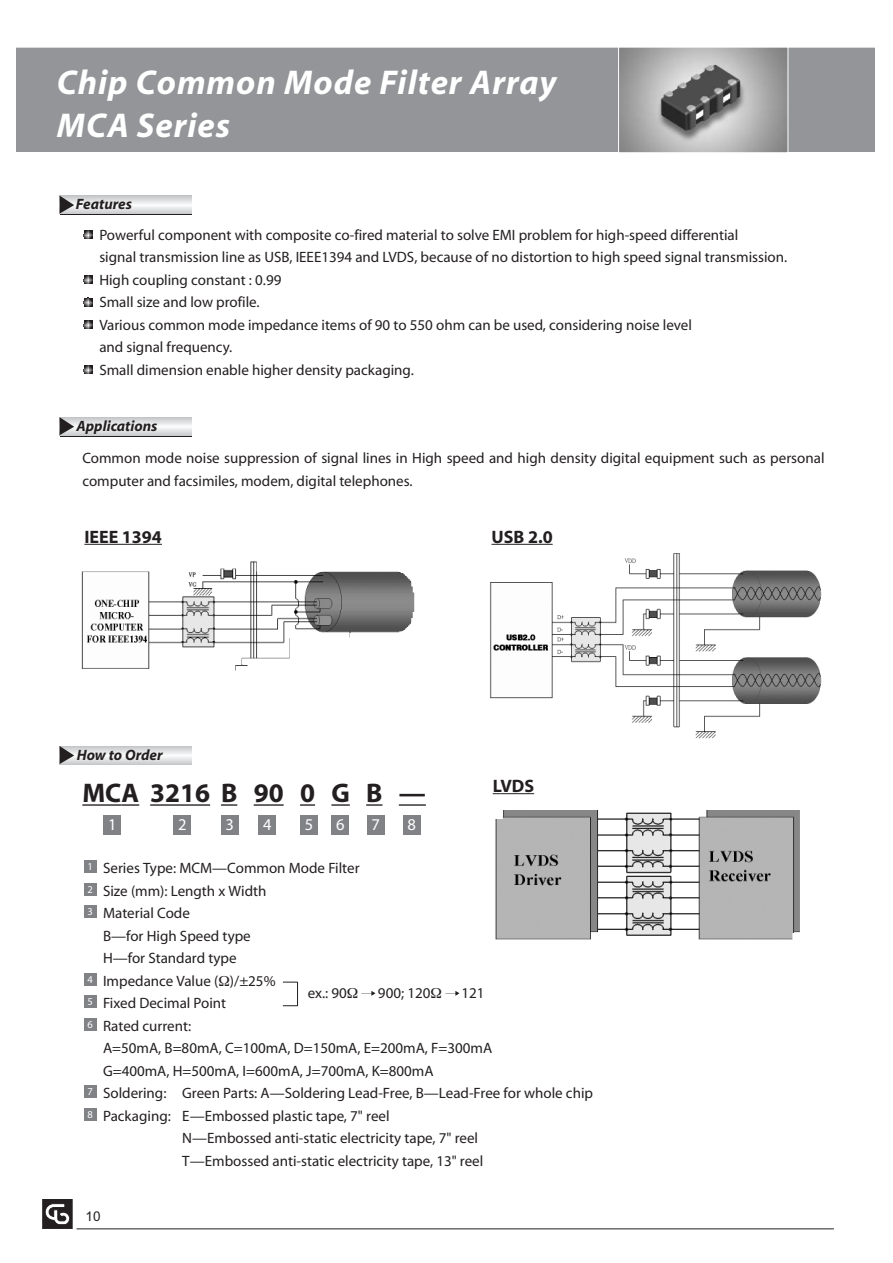
<style>
.page{position:relative;width:893px;height:1263px;background:#fff}
.page>*{position:absolute;margin:0;border:0;box-sizing:border-box;transform-origin:0 0}
.t1{font:italic 700 34.5px/42.5px "Myriad";letter-spacing:.025em;color:#fff}
.t2{font:700 27px "Myriad";color:#231f20}
.t3{font:700 18px "Myriad";color:#231f20}
.t4{font:16.5px "Myriad";color:#fff}
.t5{font:15px/22.5px "Myriad";color:#231f20}
.t6{font:italic 700 15px "Myriad";color:#231f20}
.t7{font:13.5px "Arial";color:#231f20}
.t8{font:10.5px "Myriad";color:#fff}
</style>
<div class="page">
<svg style="left:43px;top:1199px;width:29px;height:30px"></svg>
<hr style="left:76px;top:1228px;width:757px;height:1px;background:#231f20">
<div style="left:16px;top:47px;width:858px;height:105px;background:#939598"></div>
<img style="left:620px;top:49px;width:166px;height:102px">
<div style="left:618px;top:47px;width:170px;height:106px;border:1px solid #fff"></div>
<hr style="left:82px;top:804px;width:39px;height:2px;background:#231f20">
<svg style="left:121px;top:804px;width:18px;height:2px"></svg>
<hr style="left:150px;top:804px;width:60px;height:2px;background:#231f20">
<svg style="left:221px;top:804px;width:16px;height:2px"></svg>
<hr style="left:254px;top:804px;width:30px;height:2px;background:#231f20">
<svg style="left:300px;top:804px;width:15px;height:2px"></svg>
<svg style="left:331px;top:804px;width:19px;height:2px"></svg>
<svg style="left:366px;top:804px;width:16px;height:2px"></svg>
<hr style="left:399px;top:804px;width:27px;height:2px;background:#231f20">
<div style="left:103px;top:816px;width:18px;height:19px;background:#808285"></div>
<div style="left:173px;top:816px;width:18px;height:19px;background:#808285"></div>
<div style="left:221px;top:816px;width:17px;height:19px;background:#808285"></div>
<div style="left:259px;top:816px;width:17px;height:19px;background:#808285"></div>
<div style="left:300px;top:816px;width:18px;height:19px;background:#808285"></div>
<div style="left:331px;top:816px;width:18px;height:19px;background:#808285"></div>
<div style="left:367px;top:816px;width:17px;height:19px;background:#808285"></div>
<img style="left:81px;top:561px;width:333px;height:109px">
<hr style="left:84px;top:544px;width:78px;height:1px;background:#231f20">
<hr style="left:491px;top:544px;width:61px;height:1px;background:#231f20">
<img style="left:495px;top:810px;width:305px;height:130px">
<hr style="left:500px;top:793px;width:34px;height:1px;background:#231f20">
<img style="left:490px;top:553px;width:332px;height:186px">
<svg style="left:84px;top:365px;width:8px;height:9px"></svg>
<svg style="left:84px;top:320px;width:8px;height:9px"></svg>
<svg style="left:84px;top:298px;width:8px;height:8px"></svg>
<svg style="left:84px;top:275px;width:8px;height:9px"></svg>
<svg style="left:84px;top:230px;width:8px;height:9px"></svg>
<div style="left:84px;top:1108px;width:13px;height:13px;background:#808285"></div>
<div style="left:84px;top:1086px;width:13px;height:12px;background:#808285"></div>
<div style="left:84px;top:1018px;width:13px;height:13px;background:#808285"></div>
<div style="left:84px;top:996px;width:13px;height:12px;background:#808285"></div>
<div style="left:84px;top:973px;width:13px;height:13px;background:#808285"></div>
<div style="left:84px;top:906px;width:13px;height:12px;background:#808285"></div>
<div style="left:84px;top:883px;width:13px;height:13px;background:#808285"></div>
<div style="left:84px;top:861px;width:13px;height:12px;background:#808285"></div>
<img style="left:362px;top:991px;width:14px;height:5px">
<img style="left:446px;top:991px;width:14px;height:5px">
<svg style="left:283px;top:982px;width:15px;height:24px"></svg>
<div style="left:403px;top:816px;width:17px;height:19px;background:#808285"></div>
<svg style="left:60px;top:418px;width:132px;height:18px"></svg>
<svg style="left:74px;top:417px;width:117px;height:18px"></svg>
<svg style="left:60px;top:747px;width:132px;height:18px"></svg>
<svg style="left:74px;top:746px;width:117px;height:18px"></svg>
<svg style="left:60px;top:417px;width:14px;height:18px"></svg>
<svg style="left:60px;top:746px;width:14px;height:18px"></svg>
<svg style="left:74px;top:196px;width:117px;height:18px"></svg>
<svg style="left:60px;top:196px;width:14px;height:18px"></svg>
<h1 class="t1" style="left:57px;top:64px;width:501px">Chip Common Mode Filter Array<br>MCA Series</h1>
<p class="t6" style="left:76px;top:199px;width:58px">Features</p>
<p class="t5" style="left:99px;top:225px;width:689px">Powerful component with composite co-fired material to solve EMI problem for high-speed differential<br>signal transmission line as USB, IEEE1394 and LVDS, because of no distortion to high speed signal transmission.<br>High coupling constant : 0.99<br>Small size and low profile.<br>Various common mode impedance items of 90 to 550 ohm can be used, considering noise level<br>and signal frequency.<br>Small dimension enable higher density packaging.</p>
<p class="t6" style="left:76px;top:420px;width:83px">Applications</p>
<p class="t5" style="left:82px;top:448px;width:743px">Common mode noise suppression of signal lines in High speed and high density digital equipment such as personal computer and facsimiles, modem, digital telephones.</p>
<p class="t3" style="left:84px;top:530px;width:79px">IEEE 1394</p>
<p class="t3" style="left:491px;top:530px;width:63px">USB 2.0</p>
<p class="t6" style="left:77px;top:749px;width:87px">How to Order</p>
<h2 class="t2" style="left:82px;top:783px;width:345px">MCA3216B 90 0 G B —</h2>
<p class="t4" style="left:108px;top:819px;width:10px">1</p>
<p class="t4" style="left:178px;top:819px;width:10px">2</p>
<p class="t4" style="left:225px;top:819px;width:10px">3</p>
<p class="t4" style="left:263px;top:819px;width:10px">4</p>
<p class="t4" style="left:305px;top:819px;width:10px">5</p>
<p class="t4" style="left:336px;top:819px;width:10px">6</p>
<p class="t4" style="left:371px;top:819px;width:10px">7</p>
<p class="t4" style="left:407px;top:819px;width:10px">8</p>
<p class="t3" style="left:493px;top:779px;width:43px">LVDS</p>
<p class="t8" style="left:87px;top:863px;width:7px">1</p>
<p class="t8" style="left:87px;top:885px;width:7px">2</p>
<p class="t8" style="left:87px;top:908px;width:7px">3</p>
<p class="t8" style="left:87px;top:975px;width:7px">4</p>
<p class="t8" style="left:87px;top:998px;width:7px">5</p>
<p class="t8" style="left:87px;top:1020px;width:7px">6</p>
<p class="t8" style="left:87px;top:1088px;width:7px">7</p>
<p class="t8" style="left:87px;top:1110px;width:7px">8</p>
<p class="t5" style="left:103px;top:858px;width:258px">Series Type: MCM—Common Mode Filter</p>
<p class="t5" style="left:103px;top:881px;width:165px">Size (mm): Length x Width</p>
<p class="t5" style="left:103px;top:903px;width:88px">Material Code</p>
<p class="t5" style="left:103px;top:926px;width:149px">B—for High Speed type</p>
<p class="t5" style="left:103px;top:948px;width:135px">H—for Standard type</p>
<p class="t5" style="left:103px;top:971px;width:174px">Impedance Value ( )/±25%</p>
<p class="t5" style="left:103px;top:993px;width:125px">Fixed Decimal Point</p>
<p class="t5" style="left:103px;top:1016px;width:90px">Rated current:</p>
<p class="t5" style="left:103px;top:1038px;width:390px">A=50mA, B=80mA, C=100mA, D=150mA, E=200mA, F=300mA</p>
<p class="t5" style="left:103px;top:1061px;width:332px">G=400mA, H=500mA, I=600mA, J=700mA, K=800mA</p>
<p class="t5" style="left:103px;top:1083px;width:491px">Soldering: Green Parts: A—Soldering Lead-Free, B—Lead-Free for whole chip</p>
<p class="t5" style="left:103px;top:1106px;width:288px">Packaging: E—Embossed plastic tape, 7" reel</p>
<p class="t5" style="left:182px;top:1128px;width:297px">N—Embossed anti-static electricity tape, 7" reel</p>
<p class="t5" style="left:182px;top:1151px;width:302px">T—Embossed anti-static electricity tape, 13" reel</p>
<p class="t5" style="left:308px;top:983px;width:41px">ex.: 90</p>
<p class="t5" style="left:378px;top:983px;width:54px">900; 120</p>
<p class="t5" style="left:461px;top:983px;width:25px">121</p>
<p class="t7" style="left:86px;top:1211px;width:17px">10</p>
</div>
